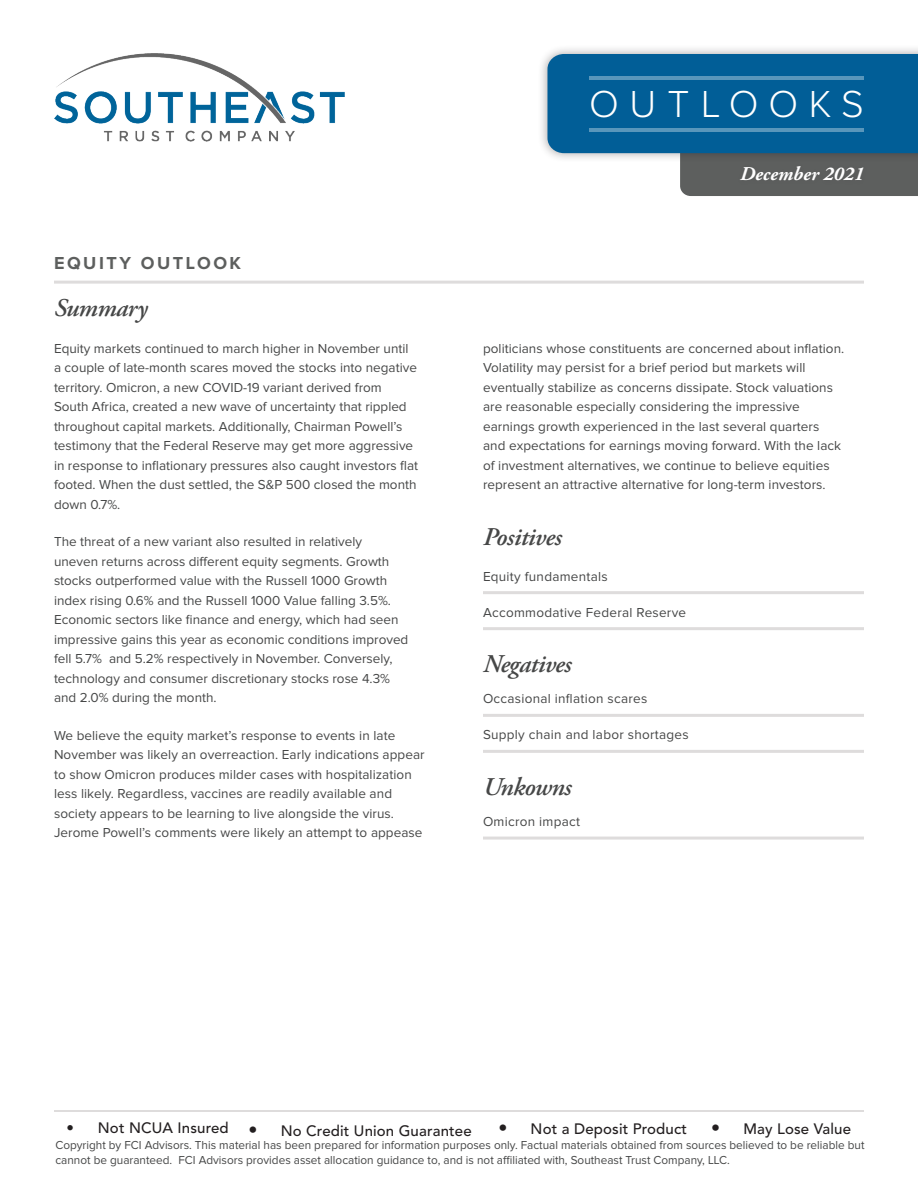
<style>
.page{position:relative;width:918px;height:1188px;background:#fff}
.page>*{position:absolute;margin:0;border:0;box-sizing:border-box;transform-origin:0 0}
.t1{font:300 39px "Proxima Nova";letter-spacing:.27em;color:#fff}
.bullets-square{font:italic 600 25.5px "Adobe Garamond Pro";letter-spacing:-.02em;color:#464747}
.palatino-main{font:italic 600 25.5px "Adobe Garamond Pro";letter-spacing:-.02em;color:#464747}
.t2{font:italic 700 19.5px "Adobe Garamond Pro";color:#fff}
.t3{font:700 18px "Proxima Nova";letter-spacing:.14em;color:#5d5f5e}
.t4{font:500 15px "Avenir LT Std";letter-spacing:.01em;color:#231f20}
.palatino-main-2{font:13.5px/19.5px "Proxima Nova";color:#464747}
.bullets-square-2{font:13.5px "Proxima Nova";letter-spacing:.02em;color:#464747}
.t5{font:12px/14.4px "Proxima Nova";color:#464747}
.s1{font-size:18px}
</style>
<div class="page">
<div style="left:538px;top:44px;width:380px;height:119px;background:#231f20;opacity:.38"></div>
<svg style="left:547px;top:54px;width:371px;height:142px;background:#2d719a"></svg>
<hr style="left:590px;top:76px;width:274px;height:4px;background:#5996bb">
<hr style="left:590px;top:128px;width:274px;height:4px;background:#5996bb">
<div style="left:736px;top:162px;width:132px;height:24px;background:#5c5e5d"></div>
<hr style="left:483px;top:591px;width:381px;height:3px;background:#dedcdc">
<hr style="left:483px;top:627px;width:381px;height:3px;background:#dedcdc">
<hr style="left:483px;top:714px;width:381px;height:3px;background:#dedcdc">
<hr style="left:483px;top:750px;width:381px;height:3px;background:#dedcdc">
<hr style="left:483px;top:837px;width:381px;height:3px;background:#dedcdc">
<hr style="left:54px;top:281px;width:810px;height:3px;background:#dedcdc">
<hr style="left:54px;top:1110px;width:810px;height:2px;background:#dedcdc">
<img style="left:54px;top:54px;width:291px;height:87px">
<h1 class="t1" style="left:589px;top:86px;width:276px">OUTLOOKS</h1>
<p class="t3" style="left:54px;top:254px;width:189px">EQUITY OUTLOOK</p>
<p class="bullets-square" style="left:54px;top:293px;width:95px">Summary</p>
<p class="palatino-main-2" style="left:54px;top:339px;width:366px">Equity markets continued to march higher in November until a couple of late-month scares moved the stocks into negative territory. Omicron, a new COVID-19 variant derived from South Africa, created a new wave of uncertainty that rippled throughout capital markets. Additionally, Chairman Powell’s testimony that the Federal Reserve may get more aggressive in response to inflationary pressures also caught investors flat footed. When the dust settled, the S&amp;P 500 closed the month down 0.7%.</p>
<p class="palatino-main-2" style="left:54px;top:533px;width:356px">The threat of a new variant also resulted in relatively uneven returns across different equity segments. Growth stocks outperformed value with the Russell 1000 Growth index rising 0.6% and the Russell 1000 Value falling 3.5%.<br>Economic sectors like finance and energy, which had seen impressive gains this year as economic conditions improved fell 5.7% and 5.2% respectively in November. Conversely, technology and consumer discretionary stocks rose 4.3% and 2.0% during the month.</p>
<p class="palatino-main-2" style="left:54px;top:726px;width:372px">We believe the equity market’s response to events in late November was likely an overreaction. Early indications appear to show Omicron produces milder cases with hospitalization less likely. Regardless, vaccines are readily available and society appears to be learning to live alongside the virus.<br>Jerome Powell’s comments were likely an attempt to appease</p>
<h3 class="t2" style="left:740px;top:162px;width:125px">December 2021</h3>
<p class="palatino-main-2" style="left:483px;top:339px;width:363px">politicians whose constituents are concerned about inflation.<br>Volatility may persist for a brief period but markets will eventually stabilize as concerns dissipate. Stock valuations are reasonable especially considering the impressive earnings growth experienced in the last several quarters and expectations for earnings moving forward. With the lack of investment alternatives, we continue to believe equities represent an attractive alternative for long-term investors.</p>
<p class="palatino-main" style="left:483px;top:522px;width:80px">Positives</p>
<p class="bullets-square-2" style="left:483px;top:570px;width:126px">Equity fundamentals</p>
<p class="bullets-square-2" style="left:483px;top:606px;width:205px">Accommodative Federal Reserve</p>
<p class="bullets-square" style="left:483px;top:649px;width:90px">Negatives</p>
<p class="bullets-square-2" style="left:483px;top:693px;width:166px">Occasional inflation scares</p>
<p class="bullets-square-2" style="left:483px;top:729px;width:207px">Supply chain and labor shortages</p>
<p class="bullets-square" style="left:483px;top:772px;width:90px">Unkowns</p>
<p class="bullets-square-2" style="left:483px;top:815px;width:99px">Omicron impact</p>
<p class="t4" style="left:67px;top:1119px;width:193px">• Not NCUA Insured <span class="s1">•</span></p>
<p class="t4" style="left:281px;top:1122px;width:192px">No Credit Union Guarantee</p>
<p class="t4" style="left:498px;top:1120px;width:190px"><span class="s1">•</span> Not a Deposit Product</p>
<p class="t4" style="left:711px;top:1120px;width:141px"><span class="s1">•</span> May Lose Value</p>
<p class="t5" style="left:55px;top:1139px;width:811px">Copyright by FCI Advisors. This material has been prepared for information purposes only. Factual materials obtained from sources believed to be reliable but cannot be guaranteed. FCI Advisors provides asset allocation guidance to, and is not affiliated with, Southeast Trust Company, LLC.</p>
</div>
